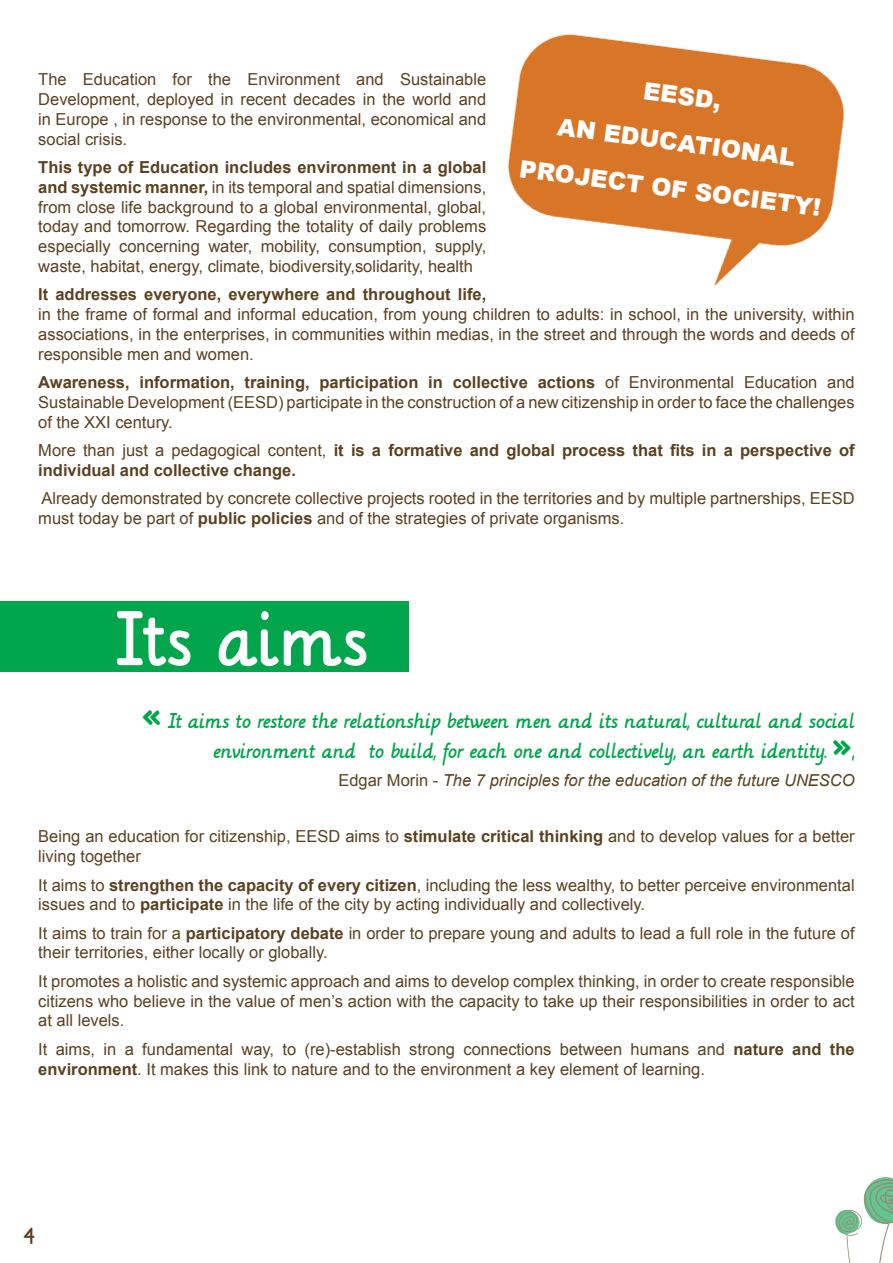
<style>
.page{position:relative;width:893px;height:1263px;background:#fff}
.page>*{position:absolute;margin:0;border:0;box-sizing:border-box;transform-origin:0 0}
.t1{font:60px "Lilly";color:#fff}
.t2{font:37.5px "Lilly";color:#00a54c}
.t3{font:900 24px/46.5px "Arial";color:#fff;text-align:center}
.t4{font:18px "Lilly";color:#5b411e}
.t5{font:16.5px/19.8px "Arial";color:#5b411e}
.t6{font:italic 16.5px/30px "Lilly";color:#00a54c}
.t7{font:700 16.5px/19.8px "Arial";color:#5b411e}
.t8{font:italic 16.5px "Arial";color:#5b411e}
.t9{font:16.5px "Lilly";color:#00a54c}
.s1{font-weight:700}
.s2{font-weight:400}
.s3{font-style:normal}
</style>
<div class="page">
<div style="left:0;top:602px;width:408px;height:70px;background:#00a54c"></div>
<img style="left:508px;top:34px;width:337px;height:252px">
<svg style="left:835px;top:1177px;width:58px;height:86px"></svg>
<p class="t5" style="left:38px;top:70px;width:449px;text-align:justify">The Education for the Environment and Sustainable Development, deployed in recent decades in the world and in Europe , in response to the environmental, economical and social crisis.</p>
<p class="t5" style="left:38px;top:158px;width:449px;text-align:justify"><span class="s1">This type of Education includes environment in a global and systemic manner,</span> in its temporal and spatial dimensions, from close life background to a global environmental, global, today and tomorrow. Regarding the totality of daily problems especially concerning water, mobility, consumption, supply, waste, habitat, energy, climate, biodiversity,solidarity, health</p>
<p class="t5" style="left:38px;top:285px;width:818px"><span class="s1">It addresses everyone, everywhere and throughout life,<br></span>in the frame of formal and informal education, from young children to adults: in school, in the university, within associations, in the enterprises, in communities within medias, in the street and through the words and deeds of responsible men and women.</p>
<p class="t5" style="left:38px;top:373px;width:818px;text-align:justify"><span class="s1">Awareness, information, training, participation in collective actions</span> of Environmental Education and Sustainable Development (EESD) participate in the construction of a new citizenship in order to face the challenges of the XXI century.</p>
<p class="t7" style="left:38px;top:441px;width:818px"><span class="s2">More than just a pedagogical content,</span> it is a formative and global process that fits in a perspective of individual and collective change.</p>
<p class="t5" style="left:38px;top:489px;width:818px">Already demonstrated by concrete collective projects rooted in the territories and by multiple partnerships, EESD must today be part of <span class="s1">public policies</span> and of the strategies of private organisms.</p>
<p class="t3" style="left:646px;top:67px;width:80px;rotate:7deg">EESD,</p>
<p class="t3" style="left:528px;top:99px;width:305px;rotate:7deg">AN EDUCATIONAL<br>PROJECT OF SOCIETY!</p>
<p class="t1" style="left:117px;top:590px;width:254px">Its aims</p>
<p class="t2" style="left:143px;top:681px;width:21px">«</p>
<p class="t6" style="left:213px;top:706px;width:648px;text-indent:-45px">It aims to restore the relationship between men and its natural, cultural and social environment and to build, for each one and collectively, an earth identity.</p>
<p class="t2" style="left:833px;top:711px;width:21px">»</p>
<p class="t9" style="left:852px;top:737px;width:4px">,</p>
<p class="t8" style="left:338px;top:769px;width:518px"><span class="s3">Edgar Morin -</span> The 7 principles for the education of the future UNESCO</p>
<p class="t5" style="left:38px;top:827px;width:818px">Being an education for citizenship, EESD aims to <span class="s1">stimulate critical thinking</span> and to develop values for a better living together</p>
<p class="t5" style="left:38px;top:875px;width:818px">It aims to <span class="s1">strengthen the capacity of every citizen</span>, including the less wealthy, to better perceive environmental issues and to <span class="s1">participate</span> in the life of the city by acting individually and collectively.</p>
<p class="t5" style="left:38px;top:923px;width:818px">It aims to train for a <span class="s1">participatory debate</span> in order to prepare young and adults to lead a full role in the future of their territories, either locally or globally.</p>
<p class="t5" style="left:38px;top:971px;width:818px;text-align:justify">It promotes a holistic and systemic approach and aims to develop complex thinking, in order to create responsible citizens who believe in the value of men’s action with the capacity to take up their responsibilities in order to act at all levels.</p>
<p class="t5" style="left:38px;top:1039px;width:818px">It aims, in a fundamental way, to (re)-establish strong connections between humans and <span class="s1">nature and the environment</span>. It makes this link to nature and to the environment a key element of learning.</p>
<p class="t4" style="left:24px;top:1221px;width:12px">4</p>
</div>
